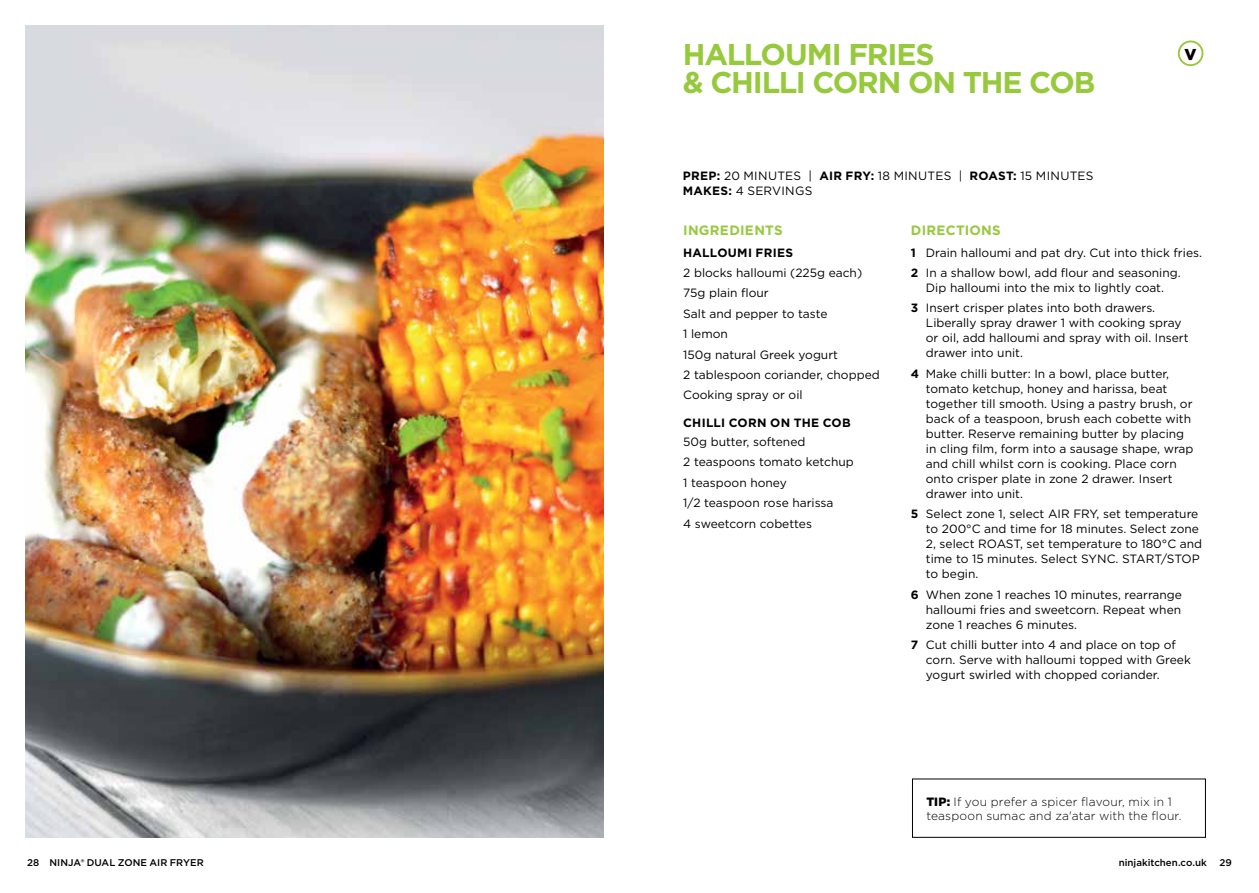
<style>
.page{position:relative;width:1259px;height:893px;background:#fff}
.page>*{position:absolute;margin:0;border:0;box-sizing:border-box;transform-origin:0 0}
.t1{font:700 30px/28.5px "Gotham";letter-spacing:-.04em;color:#97c93d}
.t2{font:900 15.75px "Gotham";color:#000}
.t3{font:700 13.5px "Gotham";letter-spacing:.02em;color:#97c93d}
.t4{font:12px/15px "Gotham";color:#000}
.t5{font:300 12px/13.5px "Gotham";letter-spacing:.015em;color:#000}
.t6{font:12px/15px "Gotham";letter-spacing:.025em;color:#000}
.t7{font:700 12px "Gotham";letter-spacing:.025em;color:#000}
.t8{font:500 9.75px "Gotham";color:#000}
.s1{font-weight:700}
.s2{font-weight:900}
</style>
<div class="page">
<div style="left:1177px;top:41px;width:26px;height:25px;border:2px solid #97c93d;border-radius:50%"></div>
<div style="left:912px;top:779px;width:293px;height:59px;border:1px solid #000"></div>
<img style="left:26px;top:26px;width:578px;height:812px">
<h1 class="t1" style="left:683px;top:39px;width:414px">HALLOUMI FRIES<br>&amp; CHILLI CORN ON THE COB</h1>
<p class="t6" style="left:683px;top:168px;width:412px"><span class="s1">PREP:</span> 20 MINUTES | <span class="s1">AIR FRY:</span> 18 MINUTES | <span class="s1">ROAST:</span> 15 MINUTES<br><span class="s1">MAKES:</span> 4 SERVINGS</p>
<h2 class="t2" style="left:1184px;top:43px;width:14px">V</h2>
<p class="t3" style="left:683px;top:221px;width:101px">INGREDIENTS</p>
<p class="t7" style="left:683px;top:244px;width:111px">HALLOUMI FRIES</p>
<p class="t4" style="left:683px;top:262px;width:198px;line-height:20.4px">2 blocks halloumi (225g each)<br>75g plain flour<br>Salt and pepper to taste<br>1 lemon<br>150g natural Greek yogurt<br>2 tablespoon coriander, chopped<br>Cooking spray or oil</p>
<p class="t7" style="left:683px;top:414px;width:169px">CHILLI CORN ON THE COB</p>
<p class="t4" style="left:683px;top:431px;width:172px;line-height:20.4px">50g butter, softened<br>2 teaspoons tomato ketchup<br>1 teaspoon honey<br>1/2 teaspoon rose harissa<br>4 sweetcorn cobettes</p>
<p class="t3" style="left:911px;top:221px;width:91px">DIRECTIONS</p>
<p class="t4" style="left:911px;top:242px;width:293px;line-height:20.4px"><span class="s1">1</span> Drain halloumi and pat dry. Cut into thick fries.<br><span class="s1">2</span> In a shallow bowl, add flour and seasoning.</p>
<p class="t4" style="left:911px;top:277px;width:255px;line-height:20.4px;text-indent:15px">Dip halloumi into the mix to lightly coat.<br><span class="s1">3</span> Insert crisper plates into both drawers.</p>
<p class="t4" style="left:926px;top:315px;width:264px">Liberally spray drawer 1 with cooking spray or oil, add halloumi and spray with oil. Insert drawer into unit.</p>
<p class="t4" style="left:926px;top:366px;width:269px;text-indent:-15px"><span class="s1">4</span> Make chilli butter: In a bowl, place butter, tomato ketchup, honey and harissa, beat together till smooth. Using a pastry brush, or back of a teaspoon, brush each cobette with butter. Reserve remaining butter by placing in cling film, form into a sausage shape, wrap and chill whilst corn is cooking. Place corn onto crisper plate in zone 2 drawer. Insert drawer into unit.</p>
<p class="t4" style="left:926px;top:506px;width:278px;text-indent:-15px"><span class="s1">5</span> Select zone 1, select AIR FRY, set temperature to 200°C and time for 18 minutes. Select zone 2, select ROAST, set temperature to 180°C and time to 15 minutes. Select SYNC. START/STOP to begin.</p>
<p class="t4" style="left:926px;top:587px;width:258px;text-align:justify;text-indent:-15px"><span class="s1">6</span> When zone 1 reaches 10 minutes, rearrange halloumi fries and sweetcorn. Repeat when zone 1 reaches 6 minutes.</p>
<p class="t4" style="left:926px;top:637px;width:266px;text-indent:-15px"><span class="s1">7</span> Cut chilli butter into 4 and place on top of corn. Serve with halloumi topped with Greek yogurt swirled with chopped coriander.</p>
<p class="t5" style="left:926px;top:795px;width:257px"><span class="s2">TIP:</span> If you prefer a spicer flavour, mix in 1 teaspoon sumac and za'atar with the flour.</p>
<p class="t8" style="left:27px;top:856px;width:178px">28 NINJA® DUAL ZONE AIR FRYER</p>
<p class="t8" style="left:1118px;top:856px;width:90px">ninjakitchen.co.uk</p>
<p class="t8" style="left:1219px;top:856px;width:14px">29</p>
</div>
